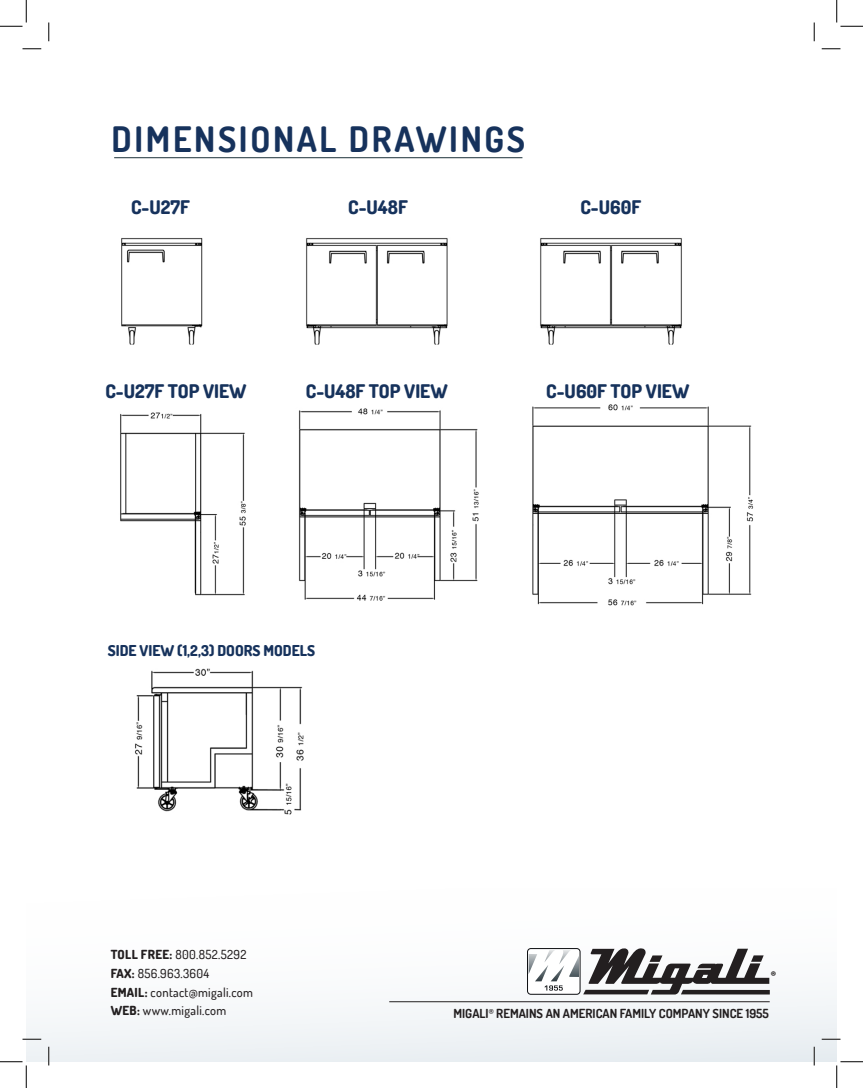
<style>
.page{position:relative;width:863px;height:1088px;background:#fff}
.page>*{position:absolute;margin:0;border:0;box-sizing:border-box;transform-origin:0 0}
.t1{font:700 35px "Dosis";letter-spacing:.075em;color:#16325c}
.t2{font:800 18.75px "Dosis";color:#16325c}
.t3{font:800 15px "Dosis";color:#16325c}
.t4{font:900 12.62px "Myriad Pro";color:#231f20}
.t5{font:500 12.5px "Dosis";letter-spacing:.025em;color:#231f20}
.t6{font:700 12.5px "Dosis";color:#231f20}
.s1{font-weight:800}
</style>
<div class="page">
<div style="left:26px;top:888px;width:810px;height:173px;background:linear-gradient(to right,#fafbfc,#f3f5f7)"></div>
<hr style="left:389px;top:1001px;width:380px;height:1px;background:#231f20">
<hr style="left:114px;top:157px;width:408px;height:1px;background:#1c3139">
<div style="left:527px;top:948px;width:53px;height:46px;background:#fff;border-radius:3px"></div>
<div style="left:527px;top:948px;width:53px;height:46px;border:1px solid #0b0d10;border-radius:3px"></div>
<svg style="left:583px;top:948px;width:186px;height:46px"></svg>
<img style="left:528px;top:949px;width:51px;height:32px">
<svg style="left:544px;top:985px;width:18px;height:5px"></svg>
<img style="left:121px;top:238px;width:82px;height:107px">
<img style="left:120px;top:412px;width:126px;height:184px">
<img style="left:299px;top:408px;width:180px;height:193px">
<img style="left:532px;top:404px;width:222px;height:202px">
<img style="left:306px;top:238px;width:142px;height:107px">
<img style="left:540px;top:238px;width:142px;height:107px">
<img style="left:135px;top:668px;width:169px;height:146px">
<svg style="left:22px;top:48px;width:19px;height:2px"></svg>
<svg style="left:821px;top:48px;width:19px;height:2px"></svg>
<svg style="left:22px;top:1038px;width:19px;height:2px"></svg>
<svg style="left:821px;top:1038px;width:19px;height:2px"></svg>
<svg style="left:48px;top:22px;width:2px;height:19px"></svg>
<svg style="left:48px;top:1046px;width:2px;height:19px"></svg>
<svg style="left:813px;top:22px;width:2px;height:19px"></svg>
<svg style="left:813px;top:1046px;width:2px;height:19px"></svg>
<svg style="left:0;top:0;width:27px;height:27px"></svg>
<svg style="left:0;top:1061px;width:27px;height:27px"></svg>
<svg style="left:836px;top:0;width:26px;height:27px"></svg>
<svg style="left:836px;top:1061px;width:26px;height:27px"></svg>
<p class="t1" style="left:112px;top:117px;width:415px">DIMENSIONAL DRAWINGS</p>
<p class="t2" style="left:131px;top:195px;width:60px">C-U27F</p>
<p class="t2" style="left:348px;top:195px;width:61px">C-U48F</p>
<p class="t2" style="left:580px;top:195px;width:62px">C-U60F</p>
<p class="t2" style="left:105px;top:379px;width:143px">C-U27F TOP VIEW</p>
<p class="t2" style="left:306px;top:379px;width:143px">C-U48F TOP VIEW</p>
<p class="t2" style="left:546px;top:379px;width:144px">C-U60F TOP VIEW</p>
<p class="t3" style="left:108px;top:641px;width:209px">SIDE VIEW (1,2,3) DOORS MODELS</p>
<p class="t5" style="left:111px;top:946px;width:137px"><span class="s1">TOLL FREE:</span> 800.852.5292</p>
<p class="t5" style="left:111px;top:965px;width:100px"><span class="s1">FAX:</span> 856.963.3604</p>
<p class="t5" style="left:111px;top:983px;width:144px"><span class="s1">EMAIL:</span> contact@migali.com</p>
<p class="t5" style="left:111px;top:1002px;width:117px"><span class="s1">WEB:</span> www.migali.com</p>
<p class="t4" style="left:770px;top:967px;width:8px">®</p>
<p class="t6" style="left:453px;top:1005px;width:317px">MIGALI<sup>®</sup> REMAINS AN AMERICAN FAMILY COMPANY SINCE 1955</p>
</div>
